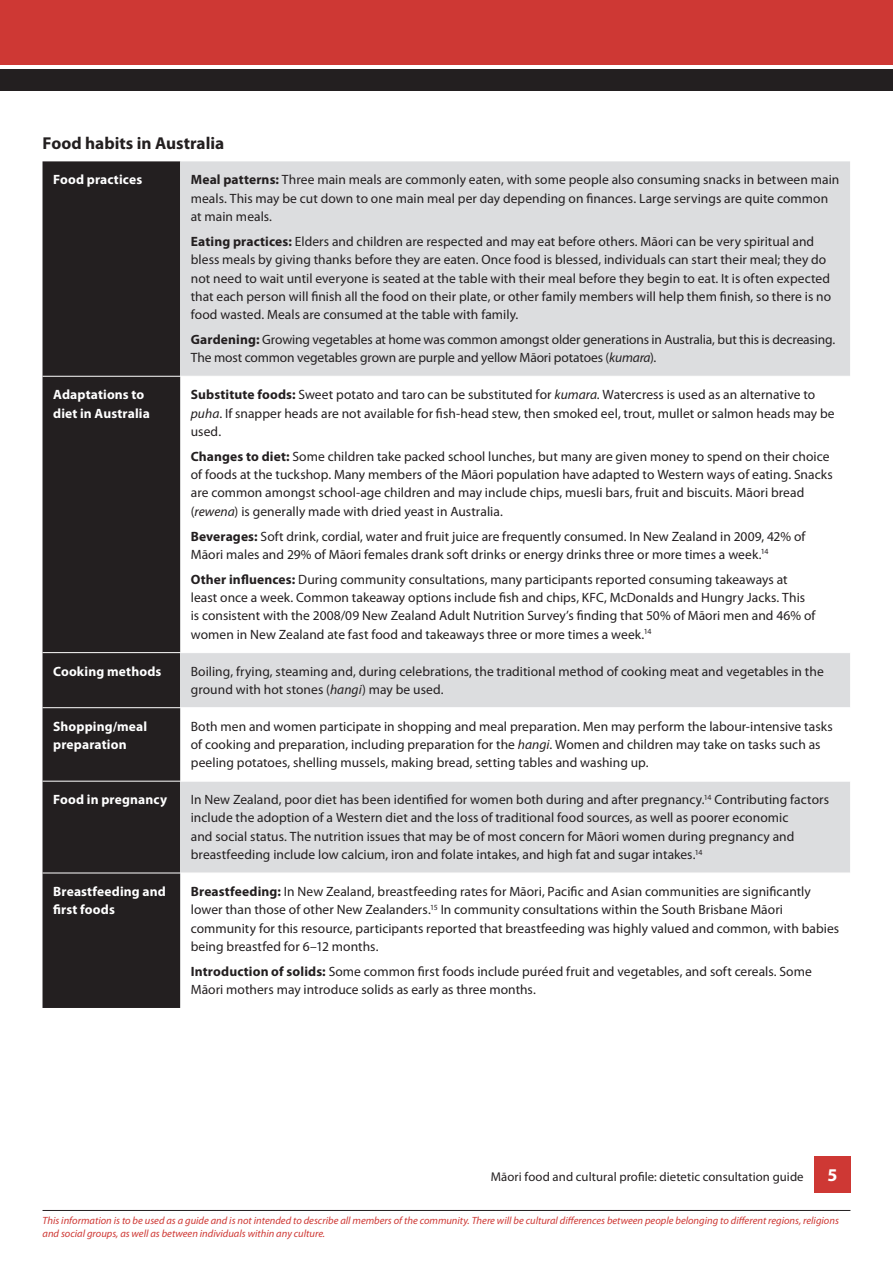
<style>
.page{position:relative;width:893px;height:1263px;background:#fff}
.page>*{position:absolute;margin:0;border:0;box-sizing:border-box;transform-origin:0 0}
.t1{font:700 18px "Myriad Pro";color:#fff}
.t2{font:700 17.25px "Myriad Pro";color:#231f20}
.t3{font:13.5px/18.3px "Myriad Pro";letter-spacing:.005em;color:#231f20}
.t4{font:700 13.5px/18.3px "Myriad Pro";letter-spacing:.01em;color:#fff}
.t5{font:12.75px "Myriad Pro";letter-spacing:.005em;color:#231f20}
.t6{font:italic 10.5px/12.6px "Myriad Pro";color:#ce3834}
.s1{font-weight:700}
.s2{font-style:italic}
</style>
<div class="page">
<hr style="left:43px;top:1210px;width:807px;height:1px;background:#231f20">
<div style="left:814px;top:1157px;width:36px;height:36px;background:#ce3834"></div>
<div style="left:0;top:0;width:893px;height:70px;background:#ce3834"></div>
<svg style="left:0;top:65px;width:893px;height:5px;background:#d3d2d2"></svg>
<div style="left:0;top:70px;width:893px;height:21px;background:#231f20"></div>
<div style="left:43px;top:161px;width:137px;height:847px;background:#231f20"></div>
<svg style="left:180px;top:161px;width:670px;height:712px;fill:#dcdddf"></svg>
<hr style="left:180px;top:376px;width:670px;height:1px;background:#fff">
<hr style="left:180px;top:652px;width:670px;height:1px;background:#fff">
<hr style="left:180px;top:707px;width:670px;height:1px;background:#fff">
<hr style="left:180px;top:781px;width:670px;height:1px;background:#fff">
<hr style="left:43px;top:376px;width:137px;height:1px;background:#fff">
<hr style="left:43px;top:652px;width:137px;height:1px;background:#fff">
<hr style="left:43px;top:707px;width:137px;height:1px;background:#fff">
<hr style="left:43px;top:781px;width:137px;height:1px;background:#fff">
<hr style="left:43px;top:873px;width:137px;height:1px;background:#fff">
<p class="t2" style="left:43px;top:132px;width:183px">Food habits in Australia</p>
<p class="t4" style="left:53px;top:170px;width:91px">Food practices</p>
<p class="t3" style="left:191px;top:170px;width:650px"><span class="s1">Meal patterns:</span> Three main meals are commonly eaten, with some people also consuming snacks in between main meals. This may be cut down to one main meal per day depending on finances. Large servings are quite common at main meals.</p>
<p class="t3" style="left:191px;top:232px;width:642px"><span class="s1">Eating practices:</span> Elders and children are respected and may eat before others. Māori can be very spiritual and bless meals by giving thanks before they are eaten. Once food is blessed, individuals can start their meal; they do not need to wait until everyone is seated at the table with their meal before they begin to eat. It is often expected that each person will finish all the food on their plate, or other family members will help them finish, so there is no food wasted. Meals are consumed at the table with family.</p>
<p class="t3" style="left:191px;top:330px;width:646px"><span class="s1">Gardening:</span> Growing vegetables at home was common amongst older generations in Australia, but this is decreasing.<br>The most common vegetables grown are purple and yellow Māori potatoes (<span class="s2">kumara</span>).</p>
<p class="t4" style="left:53px;top:385px;width:98px">Adaptations to diet in Australia</p>
<p class="t3" style="left:191px;top:385px;width:645px"><span class="s1">Substitute foods:</span> Sweet potato and taro can be substituted for <span class="s2">kumara</span>. Watercress is used as an alternative to <span class="s2">puha</span>. If snapper heads are not available for fish-head stew, then smoked eel, trout, mullet or salmon heads may be used.</p>
<p class="t3" style="left:191px;top:447px;width:644px"><span class="s1">Changes to diet:</span> Some children take packed school lunches, but many are given money to spend on their choice of foods at the tuckshop. Many members of the Māori population have adapted to Western ways of eating. Snacks are common amongst school-age children and may include chips, muesli bars, fruit and biscuits. Māori bread (<span class="s2">rewena</span>) is generally made with dried yeast in Australia.</p>
<p class="t3" style="left:191px;top:527px;width:616px"><span class="s1">Beverages:</span> Soft drink, cordial, water and fruit juice are frequently consumed. In New Zealand in 2009, 42% of<br>Māori males and 29% of Māori females drank soft drinks or energy drinks three or more times a week.<sup>14</sup></p>
<p class="t3" style="left:191px;top:570px;width:626px"><span class="s1">Other influences:</span> During community consultations, many participants reported consuming takeaways at least once a week. Common takeaway options include fish and chips, KFC, McDonalds and Hungry Jacks. This is consistent with the 2008/09 New Zealand Adult Nutrition Survey’s finding that 50% of Māori men and 46% of women in New Zealand ate fast food and takeaways three or more times a week.<sup>14</sup></p>
<p class="t4" style="left:53px;top:661px;width:110px">Cooking methods</p>
<p class="t3" style="left:191px;top:662px;width:634px">Boiling, frying, steaming and, during celebrations, the traditional method of cooking meat and vegetables in the ground with hot stones (<span class="s2">hangi</span>) may be used.</p>
<p class="t4" style="left:53px;top:716px;width:95px">Shopping/meal preparation</p>
<p class="t3" style="left:191px;top:717px;width:643px">Both men and women participate in shopping and meal preparation. Men may perform the labour-intensive tasks of cooking and preparation, including preparation for the <span class="s2">hangi</span>. Women and children may take on tasks such as peeling potatoes, shelling mussels, making bread, setting tables and washing up.</p>
<p class="t4" style="left:53px;top:790px;width:115px">Food in pregnancy</p>
<p class="t3" style="left:191px;top:790px;width:640px">In New Zealand, poor diet has been identified for women both during and after pregnancy.<sup>14</sup> Contributing factors include the adoption of a Western diet and the loss of traditional food sources, as well as poorer economic<br>and social status. The nutrition issues that may be of most concern for Māori women during pregnancy and breastfeeding include low calcium, iron and folate intakes, and high fat and sugar intakes.<sup>14</sup></p>
<p class="t4" style="left:53px;top:882px;width:114px">Breastfeeding and first foods</p>
<p class="t3" style="left:191px;top:882px;width:650px"><span class="s1">Breastfeeding:</span> In New Zealand, breastfeeding rates for Māori, Pacific and Asian communities are significantly lower than those of other New Zealanders.<sup>15</sup> In community consultations within the South Brisbane Māori community for this resource, participants reported that breastfeeding was highly valued and common, with babies being breastfed for 6–12 months.</p>
<p class="t3" style="left:191px;top:962px;width:623px"><span class="s1">Introduction of solids:</span> Some common first foods include puréed fruit and vegetables, and soft cereals. Some<br>Māori mothers may introduce solids as early as three months.</p>
<p class="t5" style="left:491px;top:1169px;width:314px">Māori food and cultural profile: dietetic consultation guide</p>
<h1 class="t1" style="left:827px;top:1163px;width:11px">5</h1>
<p class="t6" style="left:43px;top:1214px;width:798px">This information is to be used as a guide and is not intended to describe all members of the community. There will be cultural differences between people belonging to different regions, religions and social groups, as well as between individuals within any culture.</p>
</div>
